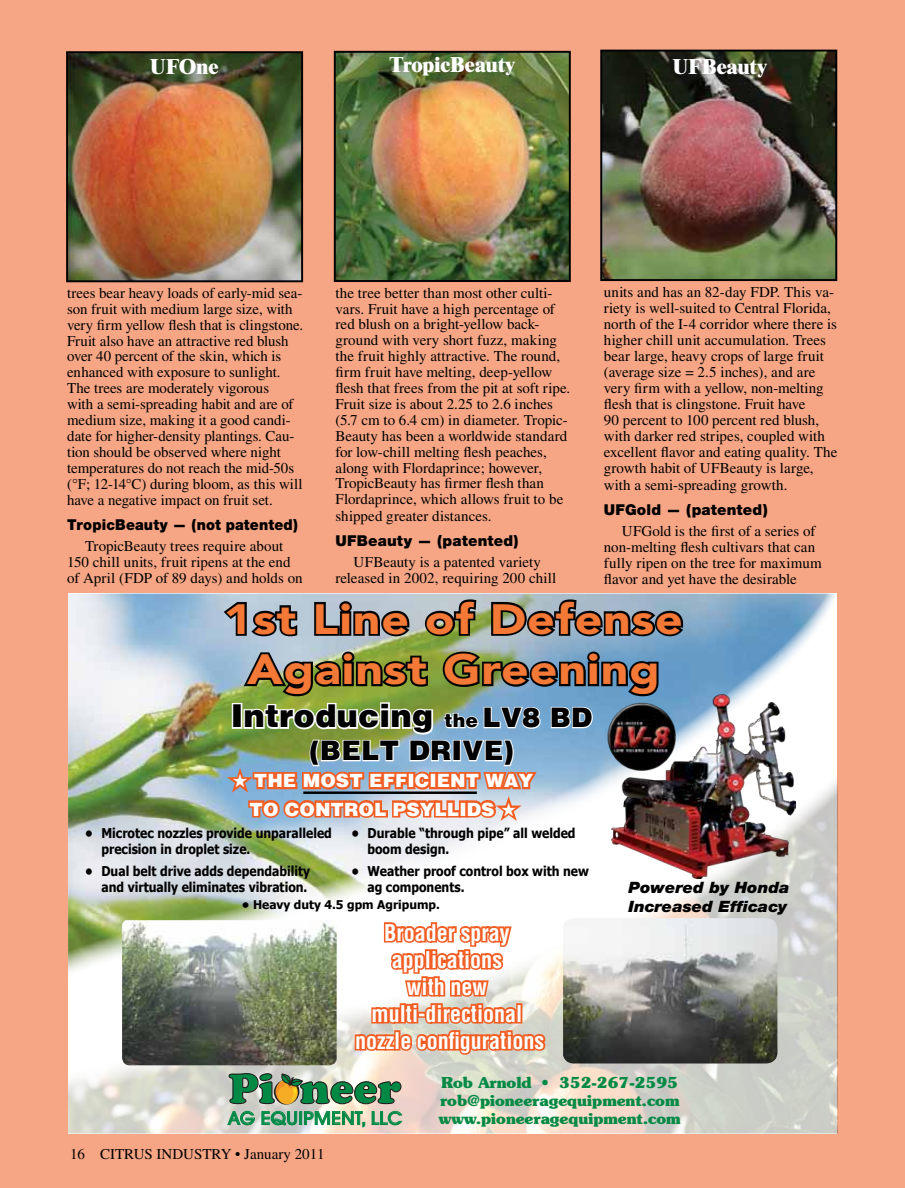
<style>
.page{position:relative;width:905px;height:1188px;background:#fff}
.page>*{position:absolute;margin:0;border:0;box-sizing:border-box;transform-origin:0 0}
.t1{font:900 43.95px "Cooper";letter-spacing:.01em;color:#008945}
.t2{font:900 42px/50.4px "Avenir";letter-spacing:.02em;color:#f47836;text-align:center;scale:1.15 1}
.t3{font:900 32.25px "Helvetica";color:#000}
.t4{font:900 27.6px "Helvetica";color:#000}
.t5{font:700 condensed 22.5px/27px "Helvetica";color:#fff;text-align:center}
.t6{font:800 21px "Times";letter-spacing:-.01em;color:#fff}
.t7{font:900 18.75px/28.3px "Helvetica";color:#fff;text-align:center}
.t8{font:500 17.55px "Avant Garde";letter-spacing:.015em;color:#008945;scale:1.05 1}
.t9{font:italic 900 15.6px/19px "Helvetica Neue";color:#000;scale:1.05 1}
.t10{font:15px/15.9px "Times";color:#000}
.t11{font:700 15px/18px "Souvenir";color:#048a45}
.t12{font:900 15px "Helvetica Neue";letter-spacing:.01em;color:#000}
.t13{font:900 15px "Helvetica Neue";letter-spacing:.01em;color:#000;scale:.95 1}
.t14{font:700 13.5px/16.2px "Tahoma";color:#000;scale:.9 1}
.t15{font:700 12px "Tahoma";color:#000}
.t16{font:9px "Helvetica";color:#000}
.s1{font-size:19.05px}
.s2{font-size:27.6px}
</style>
<div class="page">
<div style="left:0;top:0;width:904px;height:1188px;background:#f7a685"></div>
<img style="left:68px;top:594px;width:769px;height:173px">
<img style="left:660px;top:695px;width:136px;height:72px">
<img style="left:68px;top:767px;width:769px;height:367px">
<svg style="left:220px;top:600px;width:79px;height:38px;background:#6c7781"></svg>
<svg style="left:312px;top:599px;width:100px;height:39px;background:#676f75"></svg>
<svg style="left:423px;top:597px;width:55px;height:41px;background:#687361"></svg>
<svg style="left:489px;top:597px;width:197px;height:41px;background:#5a666e"></svg>
<img style="left:660px;top:702px;width:17px;height:71px">
<img style="left:221px;top:650px;width:439px;height:233px">
<hr style="left:303px;top:792px;width:174px;height:2px;background:#000">
<img style="left:563px;top:918px;width:214px;height:146px">
<img style="left:122px;top:920px;width:214px;height:145px">
<svg style="left:353px;top:919px;width:194px;height:139px;background:#f1b69c"></svg>
<svg style="left:227px;top:1073px;width:175px;height:56px;background:#bdc1ac"></svg>
<img style="left:69px;top:54px;width:231px;height:225px">
<div style="left:66px;top:51px;width:237px;height:231px;border:2px solid #000"></div>
<img style="left:337px;top:54px;width:230px;height:225px">
<div style="left:334px;top:51px;width:236px;height:231px;border:2px solid #000"></div>
<img style="left:603px;top:53px;width:231px;height:225px">
<div style="left:600px;top:50px;width:237px;height:231px;border:2px solid #000"></div>
<h3 class="t6" style="left:150px;top:54px;width:70px">UFOne</h3>
<h3 class="t6" style="left:389px;top:51px;width:127px">TropicBeauty</h3>
<h3 class="t6" style="left:672px;top:54px;width:96px">UFBeauty</h3>
<p class="t10" style="left:67px;top:285px;width:237px">trees bear heavy loads of early-mid sea&shy;son fruit with medium large size, with very firm yellow flesh that is clingstone.<br>Fruit also have an attractive red blush over 40 percent of the skin, which is enhanced with exposure to sunlight.<br>The trees are moderately vigorous<br>with a semi-spreading habit and are of medium size, making it a good candi&shy;date for higher-density plantings. Cau&shy;tion should be observed where night temperatures do not reach the mid-50s (°F; 12-14°C) during bloom, as this will have a negative impact on fruit set.</p>
<p class="t13" style="left:67px;top:516px;width:244px">TropicBeauty — (not patented)</p>
<p class="t10" style="left:67px;top:537px;width:237px;text-indent:18px">TropicBeauty trees require about<br>150 chill units, fruit ripens at the end of April (FDP of 89 days) and holds on</p>
<p class="t10" style="left:335px;top:285px;width:236px">the tree better than most other culti&shy;vars. Fruit have a high percentage of red blush on a bright-yellow back&shy;ground with very short fuzz, making the fruit highly attractive. The round, firm fruit have melting, deep-yellow flesh that frees from the pit at soft ripe.<br>Fruit size is about 2.25 to 2.6 inches (5.7 cm to 6.4 cm) in diameter. Tropic-Beauty has been a worldwide standard for low-chill melting flesh peaches, along with Flordaprince; however, TropicBeauty has firmer flesh than Flordaprince, which allows fruit to be shipped greater distances.</p>
<p class="t12" style="left:335px;top:532px;width:185px">UFBeauty — (patented)</p>
<p class="t10" style="left:335px;top:554px;width:222px;text-align:center">UFBeauty is a patented variety released in 2002, requiring 200 chill</p>
<p class="t10" style="left:604px;top:284px;width:235px">units and has an 82-day FDP. This va&shy;riety is well-suited to Central Florida, north of the I-4 corridor where there is higher chill unit accumulation. Trees bear large, heavy crops of large fruit (average size = 2.5 inches), and are very firm with a yellow, non-melting flesh that is clingstone. Fruit have<br>90 percent to 100 percent red blush, with darker red stripes, coupled with excellent flavor and eating quality. The growth habit of UFBeauty is large, with a semi-spreading growth.</p>
<p class="t12" style="left:604px;top:501px;width:165px">UFGold — (patented)</p>
<p class="t10" style="left:604px;top:523px;width:219px;text-indent:18px">UFGold is the first of a series of non-melting flesh cultivars that can fully ripen on the tree for maximum flavor and yet have the desirable</p>
<h2 class="t2" style="left:224px;top:594px;width:400px">1st Line of Defense<br>Against Greening</h2>
<h3 class="t3" style="left:231px;top:696px;width:363px">Introducing <span class="s1">the</span> <span class="s2">LV8 BD</span></h3>
<h3 class="t4" style="left:309px;top:734px;width:206px">(BELT DRIVE)</h3>
<p class="t7" style="left:232px;top:766px;width:302px">★ THE MOST EFFICIENT WAY<br>TO CONTROL PSYLLIDS ★</p>
<p class="t14" style="left:101px;top:824px;width:257px;text-indent:-16px">• Microtec nozzles provide unparalleled precision in droplet size.</p>
<p class="t14" style="left:85px;top:862px;width:251px;text-align:right">• Dual belt drive adds dependability and virtually eliminates vibration.</p>
<p class="t14" style="left:367px;top:824px;width:233px;text-indent:-16px">• Durable “through pipe” all welded boom design.</p>
<p class="t14" style="left:367px;top:862px;width:248px;text-indent:-16px">• Weather proof control box with new ag components.</p>
<p class="t15" style="left:242px;top:896px;width:199px">• Heavy duty 4.5 gpm Agripump.</p>
<h3 class="t5" style="left:355px;top:919px;width:191px">Broader spray applications<br>with new multi-directional nozzle configurations</h3>
<p class="t9" style="left:628px;top:878px;width:155px">Powered by Honda<br>Increased Efficacy</p>
<h1 class="t1" style="left:228px;top:1063px;width:174px">Pi neer</h1>
<p class="t8" style="left:228px;top:1107px;width:167px">AG EQUIPMENT, LLC</p>
<p class="t10" style="left:70px;top:1146px;width:256px">16 CITRUS INDUSTRY • January 2011</p>
<p class="t16" style="left:83px;top:1152px;width:156px">Pioneer half page ad Jan 2011.indd 1</p>
<p class="t11" style="left:439px;top:1073px;width:243px">Rob Arnold • 352-267-2595 rob@pioneeragequipment.com www.pioneeragequipment.com</p>
</div>
